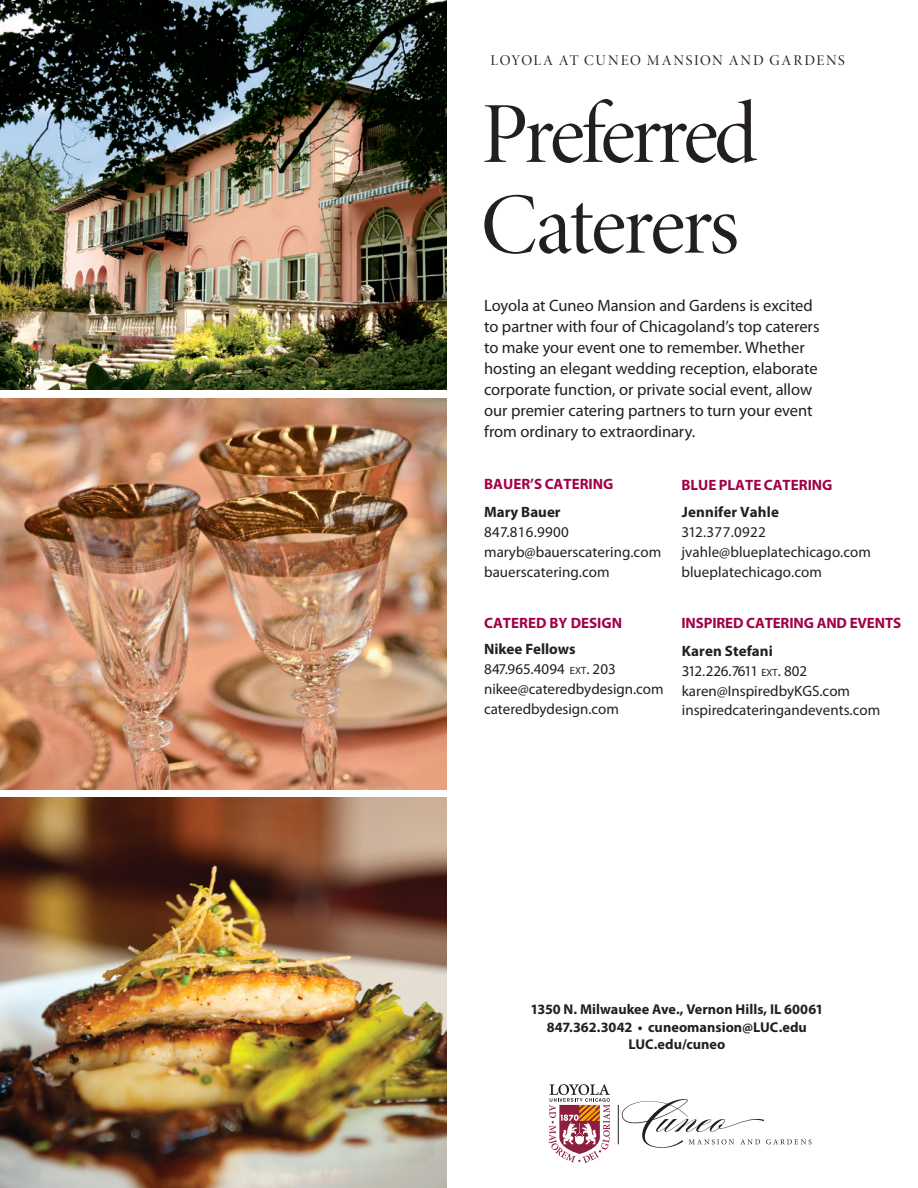
<style>
.page{position:relative;width:918px;height:1188px;background:#fff}
.page>*{position:absolute;margin:0;border:0;box-sizing:border-box;transform-origin:0 0}
.t1{font:87.45px/90.8px "Minion Pro Disp";letter-spacing:-.045em;color:#231f20}
.t2{font:16.5px/21px "Myriad Pro";letter-spacing:-.005em;color:#231f20}
.t3{font:15px/20.1px "Myriad Pro";color:#231f20}
.t4{font:700 15px/27px "Myriad Pro";color:#a30146}
.t5{font:15px "Minion Pro Disp";letter-spacing:.11em;color:#231f20}
.Bodytext_Minion{font:700 14.25px/17.2px "Myriad Pro";color:#231f20;text-align:center}
.s1{color:#231f20}
.s2{font-size:10.5px}
.s3{font-style:inherit}
</style>
<div class="page">
<hr style="left:618px;top:1105px;width:1px;height:39px;background:#231f20">
<svg style="left:548px;top:1084px;width:62px;height:79px"></svg>
<svg style="left:622px;top:1099px;width:190px;height:49px"></svg>
<img style="left:0;top:399px;width:446px;height:391px">
<img style="left:0;top:798px;width:446px;height:390px">
<img style="left:0;top:0;width:446px;height:390px">
<p class="t5" style="left:491px;top:51px;width:356px">LOYOLA AT CUNEO MANSION AND GARDENS</p>
<p class="t1" style="left:481px;top:91px;width:278px">Preferred<br>Caterers</p>
<p class="t2" style="left:484px;top:296px;width:337px">Loyola at Cuneo Mansion and Gardens is excited to partner with four of Chicagoland’s top caterers to make your event one to remember. Whether hosting an elegant wedding reception, elaborate corporate function, or private social event, allow our premier catering partners to turn your event from ordinary to extraordinary.</p>
<p class="t4" style="left:484px;top:470px;width:131px;line-height:27.6px">BAUER’S CATERING<br><span class="s1">Mary Bauer</span></p>
<p class="t3" style="left:484px;top:522px;width:179px">847.816.9900 maryb@bauerscatering.com bauerscatering.com</p>
<p class="t4" style="left:484px;top:610px;width:140px;line-height:26.1px">CATERED BY DESIGN<br><span class="s1">Nikee Fellows</span></p>
<p class="t3" style="left:484px;top:659px;width:181px">847.965.4094 <span class="s2">EXT</span><span class="s3">. 203 </span>nikee@cateredbydesign.com cateredbydesign.com</p>
<p class="t4" style="left:682px;top:472px;width:153px">BLUE PLATE CATERING<br><span class="s1">Jennifer Vahle</span></p>
<p class="t3" style="left:681px;top:522px;width:191px">312.377.0922 jvahle@blueplatechicago.com blueplatechicago.com</p>
<p class="t4" style="left:682px;top:609px;width:221px;line-height:27.5px">INSPIRED CATERING AND EVENTS<br><span class="s1">Karen Stefani</span></p>
<p class="t3" style="left:682px;top:661px;width:200px">312.226.7611 <span class="s2">EXT</span><span class="s3">. 8</span>02 karen@InspiredbyKGS.com inspiredcateringandevents.com</p>
<p class="Bodytext_Minion" style="left:530px;top:1001px;width:295px">1350 N. Milwaukee Ave., Vernon Hills, IL 60061<br>847.362.3042 • cuneomansion@LUC.edu<br>LUC.edu/cuneo</p>
</div>
